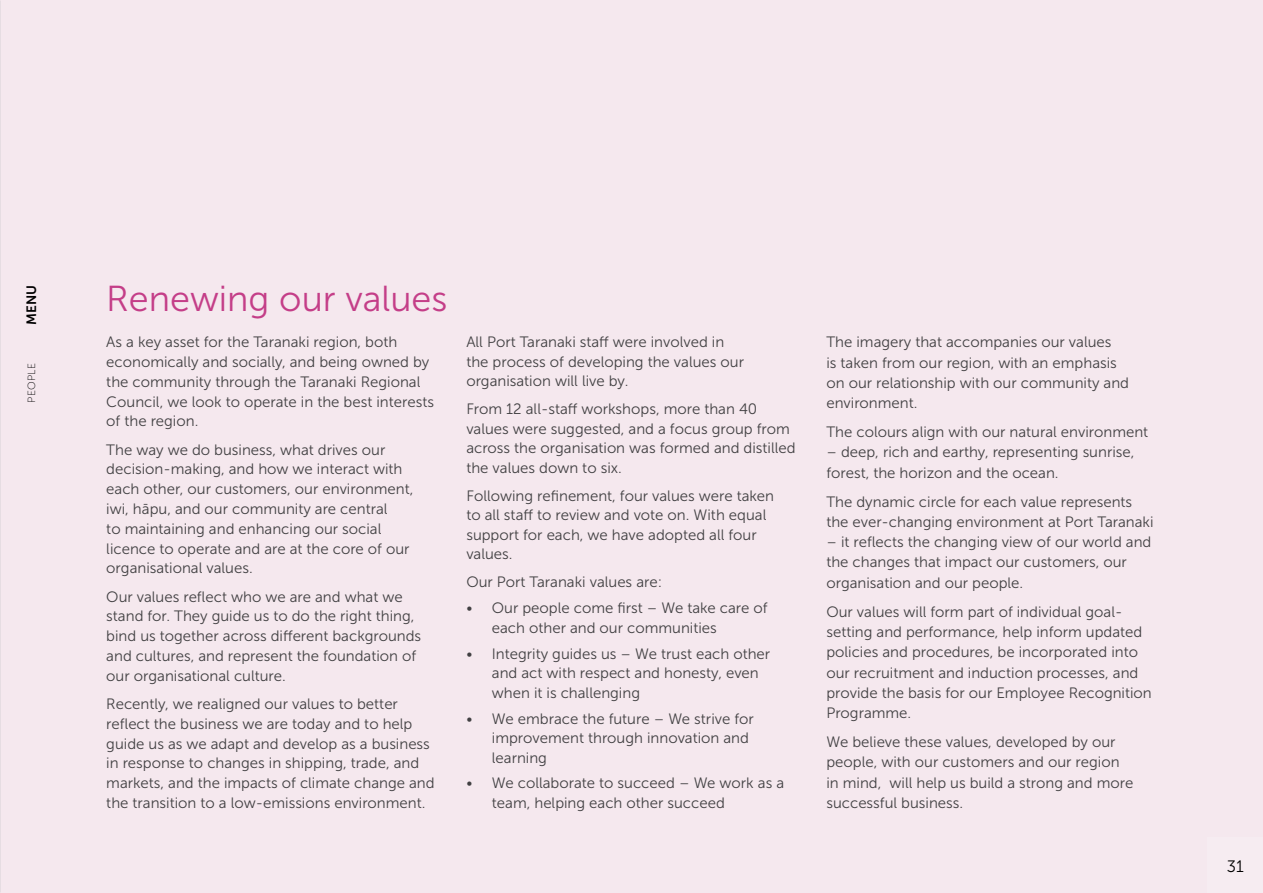
<style>
.page{position:relative;width:1263px;height:893px;background:#f5e8ee}
.page>*{position:absolute;margin:0;border:0;box-sizing:border-box;transform-origin:0 0}
.t1{font:36px "Museo Sans 300";color:#c43e88}
.t2{font:16.5px "Museo Sans 300";color:#000}
.t3{font:15px/19.8px "Museo Sans 300";color:#414042}
.t4{font:13.5px "Museo Sans 700";color:#000}
.t5{font:10.5px "Museo Sans 100";letter-spacing:.025em;color:#000}
</style>
<div class="page">
<div style="left:1208px;top:838px;width:55px;height:55px;background:#f6ecf1"></div>
<p class="t4" style="left:24px;top:325px;width:42px;rotate:-90deg">MENU</p>
<p class="t5" style="left:26px;top:403px;width:41px;rotate:-90deg">PEOPLE</p>
<h1 class="t1" style="left:106px;top:279px;width:343px">Renewing our values</h1>
<p class="t3" style="left:106px;top:332px;width:329px">As a key asset for the Taranaki region, both economically and socially, and being owned by the community through the Taranaki Regional Council, we look to operate in the best interests of the region.</p>
<p class="t3" style="left:106px;top:440px;width:309px">The way we do business, what drives our decision-making, and how we interact with each other, our customers, our environment, iwi, hāpu, and our community are central<br>to maintaining and enhancing our social licence to operate and are at the core of our organisational values.</p>
<p class="t3" style="left:106px;top:587px;width:316px">Our values reflect who we are and what we stand for. They guide us to do the right thing, bind us together across different backgrounds and cultures, and represent the foundation of our organisational culture.</p>
<p class="t3" style="left:106px;top:694px;width:330px">Recently, we realigned our values to better reflect the business we are today and to help guide us as we adapt and develop as a business in response to changes in shipping, trade, and markets, and the impacts of climate change and the transition to a low-emissions environment.</p>
<p class="t3" style="left:466px;top:333px;width:279px">All Port Taranaki staff were involved in the process of developing the values our organisation will live by.</p>
<p class="t3" style="left:466px;top:400px;width:331px">From 12 all-staff workshops, more than 40 values were suggested, and a focus group from across the organisation was formed and distilled the values down to six.</p>
<p class="t3" style="left:466px;top:486px;width:309px">Following refinement, four values were taken to all staff to review and vote on. With equal support for each, we have adopted all four values.</p>
<p class="t3" style="left:466px;top:572px;width:197px">Our Port Taranaki values are:</p>
<p class="t3" style="left:492px;top:598px;width:277px;text-indent:-26px">• Our people come first – We take care of each other and our communities</p>
<p class="t3" style="left:492px;top:644px;width:280px;text-indent:-26px">• Integrity guides us – We trust each other and act with respect and honesty, even when it is challenging</p>
<p class="t3" style="left:492px;top:709px;width:263px;text-indent:-26px">• We embrace the future – We strive for improvement through innovation and learning</p>
<p class="t3" style="left:492px;top:774px;width:294px;text-indent:-26px">• We collaborate to succeed – We work as a team, helping each other succeed</p>
<p class="t3" style="left:826px;top:332px;width:304px;line-height:20.2px">The imagery that accompanies our values<br>is taken from our region, with an emphasis on our relationship with our community and environment.</p>
<p class="t3" style="left:826px;top:422px;width:323px">The colours align with our natural environment</p>
<p class="t3" style="left:826px;top:442px;width:310px;line-height:20.2px">– deep, rich and earthy, representing sunrise, forest, the horizon and the ocean.</p>
<p class="t3" style="left:826px;top:491px;width:329px;line-height:20.2px">The dynamic circle for each value represents the ever-changing environment at Port Taranaki</p>
<p class="t3" style="left:826px;top:532px;width:326px;line-height:20.2px">– it reflects the changing view of our world and the changes that impact our customers, our organisation and our people.</p>
<p class="t3" style="left:826px;top:601px;width:327px;line-height:20.2px">Our values will form part of individual goal&shy;setting and performance, help inform updated policies and procedures, be incorporated into our recruitment and induction processes, and provide the basis for our Employee Recognition Programme.</p>
<p class="t3" style="left:826px;top:732px;width:308px;line-height:20.2px">We believe these values, developed by our people, with our customers and our region in mind, will help us build a strong and more successful business.</p>
<p class="t2" style="left:1227px;top:857px;width:19px">31</p>
</div>
